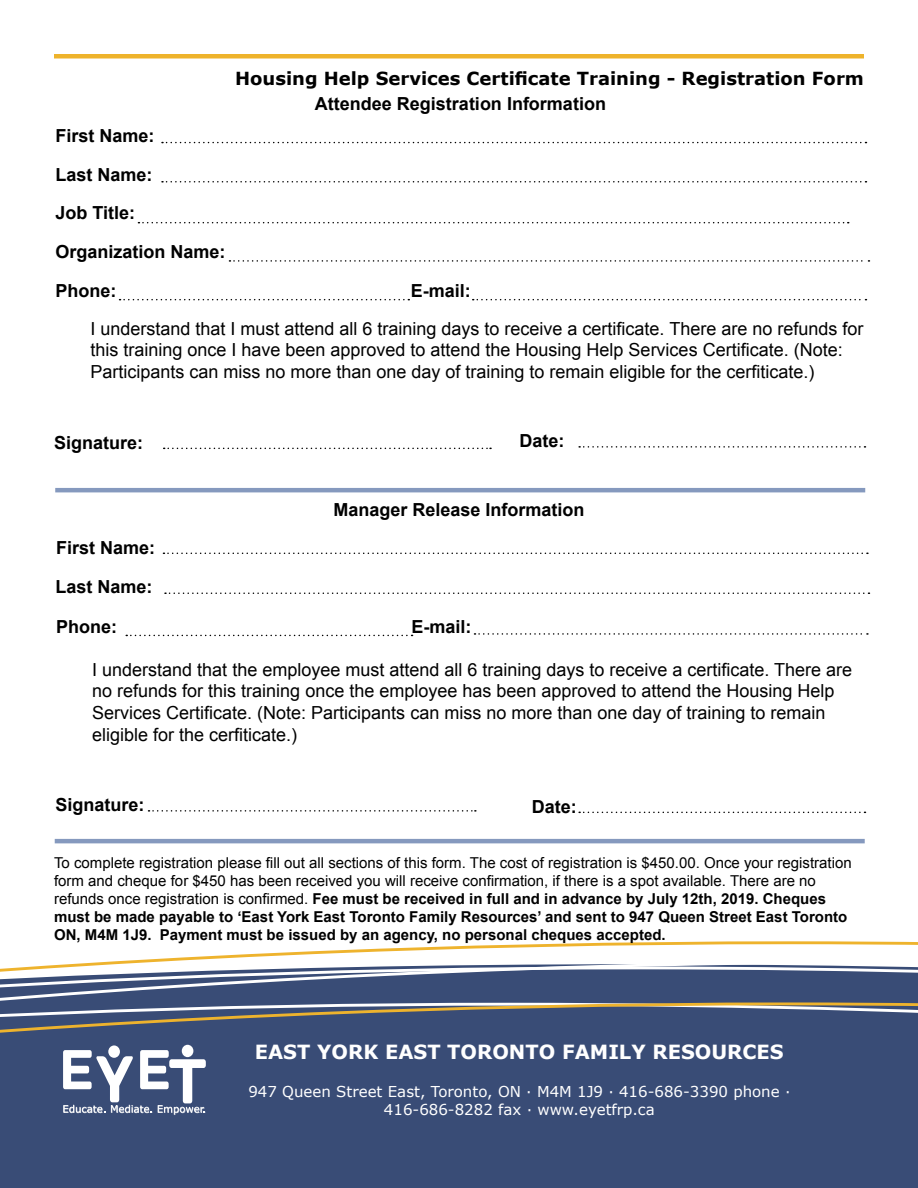
<style>
.page{position:relative;width:918px;height:1188px;background:#fff}
.page>*{position:absolute;margin:0;border:0;box-sizing:border-box;transform-origin:0 0}
.t1{font:700 19.5px "Verdana";color:#fff}
.t2{font:18px/21.6px "Arial";color:#000}
.t3{font:700 18px "Arial";color:#000}
.t4{font:700 18px "Verdana";color:#000}
.t5{font:15px/18px "Arial";color:#000}
.t6{font:15px/18px "Verdana";color:#fff;text-align:center}
.t7{font:10.05px "Verdana";color:#fff}
.s1{font-weight:700}
</style>
<div class="page">
<svg style="left:139px;top:941px;width:779px;height:19px"></svg>
<svg style="left:42px;top:960px;width:807px;height:6px"></svg>
<svg style="left:0;top:966px;width:918px;height:36px;background:#5f6e8f"></svg>
<div style="left:0;top:1002px;width:918px;height:186px;background:#394c76"></div>
<hr style="left:54px;top:54px;width:810px;height:4px;background:#eeb32b">
<svg style="left:108px;top:1045px;width:12px;height:13px"></svg>
<div style="left:182px;top:1045px;width:11px;height:12px;background:#fff;border-radius:50%"></div>
<svg style="left:63px;top:1050px;width:143px;height:64px"></svg>
<hr style="left:55px;top:839px;width:810px;height:4px;background:#8599be">
<hr style="left:55px;top:488px;width:810px;height:4px;background:#8599be">
<svg style="left:162px;top:142px;width:704px;height:1px"></svg>
<svg style="left:162px;top:181px;width:704px;height:2px"></svg>
<svg style="left:138px;top:222px;width:711px;height:1px"></svg>
<svg style="left:229px;top:260px;width:640px;height:2px"></svg>
<svg style="left:120px;top:299px;width:289px;height:1px"></svg>
<svg style="left:473px;top:299px;width:393px;height:1px"></svg>
<svg style="left:163px;top:553px;width:705px;height:1px"></svg>
<svg style="left:165px;top:592px;width:704px;height:2px"></svg>
<svg style="left:126px;top:635px;width:287px;height:1px"></svg>
<svg style="left:475px;top:633px;width:393px;height:2px"></svg>
<svg style="left:149px;top:810px;width:327px;height:2px"></svg>
<svg style="left:579px;top:812px;width:286px;height:1px"></svg>
<svg style="left:164px;top:448px;width:327px;height:1px"></svg>
<svg style="left:579px;top:446px;width:286px;height:2px"></svg>
<p class="t4" style="left:235px;top:66px;width:630px">Housing Help Services Certificate Training - Registration Form</p>
<p class="t3" style="left:55px;top:123px;width:101px">First Name:</p>
<p class="t3" style="left:55px;top:161px;width:99px">Last Name:</p>
<p class="t3" style="left:55px;top:200px;width:81px">Job Title:</p>
<p class="t3" style="left:55px;top:239px;width:172px">Organization Name:</p>
<p class="t3" style="left:315px;top:91px;width:293px">Attendee Registration Information</p>
<p class="t3" style="left:55px;top:278px;width:63px">Phone:</p>
<p class="t3" style="left:411px;top:278px;width:62px">E-mail:</p>
<p class="t2" style="left:90px;top:318px;width:775px">I understand that I must attend all 6 training days to receive a certificate. There are no refunds for this training once I have been approved to attend the Housing Help Services Certificate. (Note:<br>Participants can miss no more than one day of training to remain eligible for the cerfiticate.)</p>
<p class="t3" style="left:54px;top:430px;width:91px">Signature:</p>
<p class="t3" style="left:519px;top:428px;width:46px">Date:</p>
<p class="t3" style="left:333px;top:497px;width:253px">Manager Release Information</p>
<p class="t3" style="left:56px;top:535px;width:101px">First Name:</p>
<p class="t3" style="left:55px;top:574px;width:99px">Last Name:</p>
<p class="t3" style="left:56px;top:614px;width:63px">Phone:</p>
<p class="t3" style="left:412px;top:614px;width:62px">E-mail:</p>
<p class="t2" style="left:92px;top:659px;width:762px">I understand that the employee must attend all 6 training days to receive a certificate. There are no refunds for this training once the employee has been approved to attend the Housing Help Services Certificate. (Note: Participants can miss no more than one day of training to remain eligible for the cerfiticate.)</p>
<p class="t3" style="left:55px;top:792px;width:91px">Signature:</p>
<p class="t3" style="left:532px;top:794px;width:46px">Date:</p>
<p class="t5" style="left:54px;top:854px;width:799px">To complete registration please fill out all sections of this form. The cost of registration is $450.00. Once your registration form and cheque for $450 has been received you will receive confirmation, if there is a spot available. There are no refunds once registration is confirmed. <span class="s1">Fee must be received in full and in advance by July 12th, 2019. Cheques must be made payable to ‘East York East Toronto Family Resources’ and sent to 947 Queen Street East Toronto ON, M4M 1J9. Payment must be issued by an agency, no personal cheques accepted.</span></p>
<p class="t7" style="left:63px;top:1102px;width:145px">Educate. Mediate. Empower.</p>
<p class="t1" style="left:255px;top:1038px;width:530px">EAST YORK EAST TORONTO FAMILY RESOURCES</p>
<p class="t6" style="left:248px;top:1083px;width:544px">947 Queen Street East, Toronto, ON · M4M 1J9 · 416-686-3390 phone ·<br>416-686-8282 fax · www.eyetfrp.ca</p>
</div>
